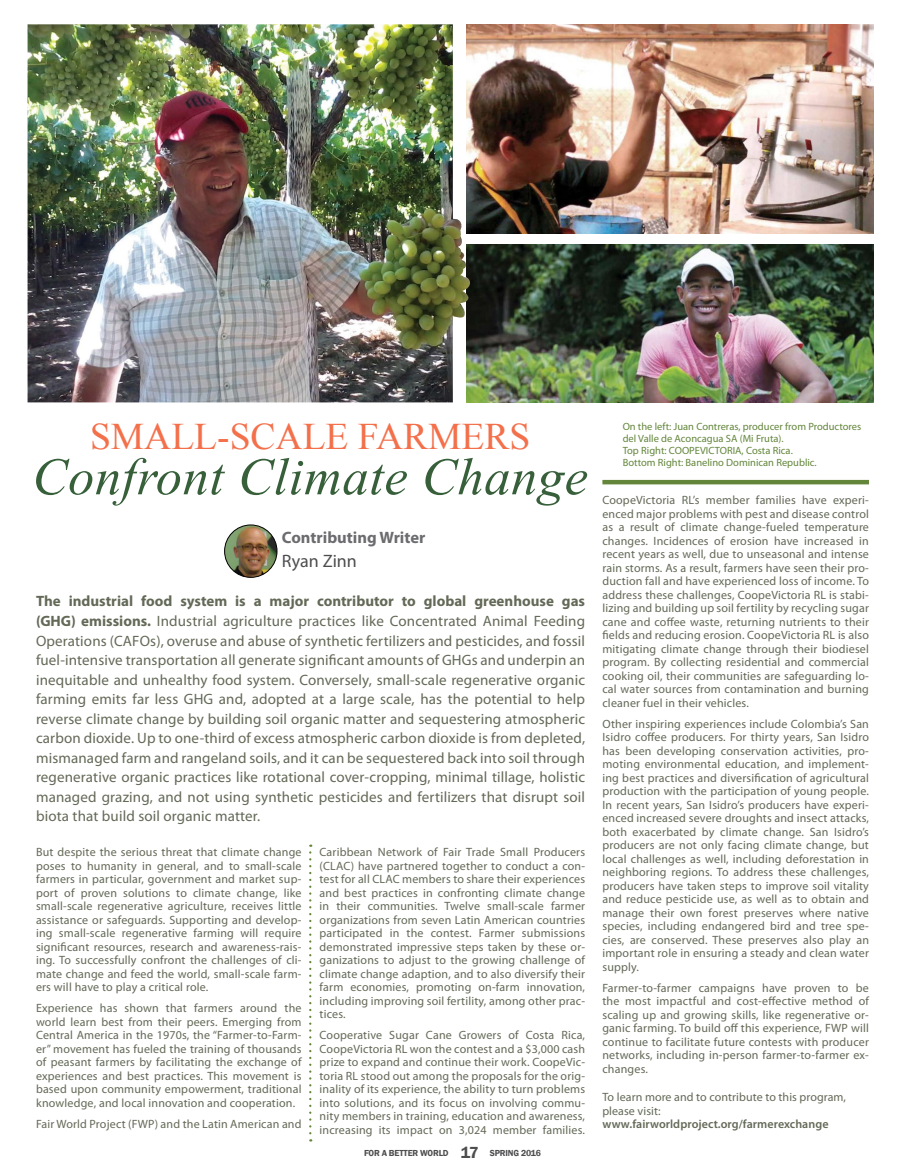
<style>
.page{position:relative;width:905px;height:1175px;background:#fff}
.page>*{position:absolute;margin:0;border:0;box-sizing:border-box;transform-origin:0 0}
.t1{font:italic 52.5px "Times New Roman";letter-spacing:.01em;color:#37603a}
.t2{font:37.5px "Times New Roman";color:#f3704b}
.t3{font:18px "Myriad Pro";color:#4d4d4f}
.t4{font:700 16.5px "Myriad Pro";color:#6b6c6f}
.t5{font:15px/19.5px "Myriad Pro";letter-spacing:.01em;color:#636957;text-align:justify}
.t6{font:12px/13.5px "Myriad Pro";letter-spacing:.015em;color:#636957;text-align:justify}
.t7{font:600 12px "Myriad Pro";letter-spacing:.005em;color:#636957}
.t8{font:10.5px/12px "Myriad Pro";color:#63863b}
.t9{font:600 9px "Franklin Gothic";letter-spacing:-.02em;color:#4d4d4f}
.s1{font-weight:700}
.s2{font-size:16.5px}
</style>
<div class="page">
<img style="left:224px;top:525px;width:53px;height:52px;border-radius:26px">
<div style="left:224px;top:524px;width:53px;height:54px;border:1px solid #000;border-radius:50%"></div>
<img style="left:470px;top:245px;width:403px;height:157px">
<img style="left:470px;top:24px;width:403px;height:210px">
<img style="left:28px;top:24px;width:442px;height:378px">
<hr style="left:602px;top:480px;width:266px;height:4px;background:#63863b">
<svg style="left:309px;top:852px;width:2px;height:289px"></svg>
<h2 class="t2" style="left:90px;top:411px;width:441px">SMALL-SCALE FARMERS</h2>
<h1 class="t1" style="left:33px;top:440px;width:557px">Confront Climate Change</h1>
<h3 class="t4" style="left:282px;top:526px;width:145px">Contributing Writer</h3>
<h3 class="t3" style="left:282px;top:550px;width:76px">Ryan Zinn</h3>
<p class="t5" style="left:36px;top:591px;width:550px"><span class="s1">The industrial food system is a major contributor to global greenhouse gas (GHG) emissions.</span> Industrial agriculture practices like Concentrated Animal Feeding Operations (CAFOs), overuse and abuse of synthetic fertilizers and pesticides, and fossil fuel-intensive transportation all generate significant amounts of GHGs and underpin an inequitable and unhealthy food system. Conversely, small-scale regenerative organic farming emits far less GHG and, adopted at a large scale, has the potential to help reverse climate change by building soil organic matter and sequestering atmospheric carbon dioxide. Up to one-third of excess atmospheric carbon dioxide is from depleted, mismanaged farm and rangeland soils, and it can be sequestered back into soil through regenerative organic practices like rotational cover-cropping, minimal tillage, holistic managed grazing, and not using synthetic pesticides and fertilizers that disrupt soil biota that build soil organic matter.</p>
<p class="t6" style="left:36px;top:845px;width:267px">But despite the serious threat that climate change poses to humanity in general, and to small-scale farmers in particular, government and market sup&shy;port of proven solutions to climate change, like small-scale regenerative agriculture, receives little assistance or safeguards. Supporting and develop&shy;ing small-scale regenerative farming will require significant resources, research and awareness-rais&shy;ing. To successfully confront the challenges of cli&shy;mate change and feed the world, small-scale farm&shy;ers will have to play a critical role.</p>
<p class="t6" style="left:36px;top:1001px;width:267px">Experience has shown that farmers around the world learn best from their peers. Emerging from Central America in the 1970s, the “Farmer-to-Farm&shy;er” movement has fueled the training of thousands of peasant farmers by facilitating the exchange of experiences and best practices. This movement is based upon community empowerment, traditional knowledge, and local innovation and cooperation.</p>
<p class="t6" style="left:36px;top:1117px;width:267px">Fair World Project (FWP) and the Latin American and</p>
<p class="t6" style="left:319px;top:845px;width:267px">Caribbean Network of Fair Trade Small Producers (CLAC) have partnered together to conduct a con&shy;test for all CLAC members to share their experiences and best practices in confronting climate change in their communities. Twelve small-scale farmer organizations from seven Latin American countries participated in the contest. Farmer submissions demonstrated impressive steps taken by these or&shy;ganizations to adjust to the growing challenge of climate change adaption, and to also diversify their farm economies, promoting on-farm innovation, including improving soil fertility, among other prac&shy;tices.</p>
<p class="t6" style="left:319px;top:1028px;width:267px">Cooperative Sugar Cane Growers of Costa Rica, CoopeVictoria RL won the contest and a $3,000 cash prize to expand and continue their work. CoopeVic&shy;toria RL stood out among the proposals for the orig&shy;inality of its experience, the ability to turn problems into solutions, and its focus on involving commu&shy;nity members in training, education and awareness, increasing its impact on 3,024 member families.</p>
<p class="t9" style="left:364px;top:1147px;width:178px">FOR A BETTER WORLD <span class="s2">17</span> SPRING 2016</p>
<p class="t8" style="left:622px;top:420px;width:240px">On the left: Juan Contreras, producer from Productores del Valle de Aconcagua SA (Mi Fruta).<br>Top Right: COOPEVICTORIA, Costa Rica.<br>Bottom Right: Banelino Dominican Republic.</p>
<p class="t6" style="left:602px;top:493px;width:268px">CoopeVictoria RL’s member families have experi&shy;enced major problems with pest and disease control as a result of climate change-fueled temperature changes. Incidences of erosion have increased in recent years as well, due to unseasonal and intense rain storms. As a result, farmers have seen their pro&shy;duction fall and have experienced loss of income. To address these challenges, CoopeVictoria RL is stabi&shy;lizing and building up soil fertility by recycling sugar cane and coffee waste, returning nutrients to their fields and reducing erosion. CoopeVictoria RL is also mitigating climate change through their biodiesel program. By collecting residential and commercial cooking oil, their communities are safeguarding lo&shy;cal water sources from contamination and burning cleaner fuel in their vehicles.</p>
<p class="t6" style="left:602px;top:716px;width:268px">Other inspiring experiences include Colombia’s San Isidro coffee producers. For thirty years, San Isidro has been developing conservation activities, pro&shy;moting environmental education, and implement&shy;ing best practices and diversification of agricultural production with the participation of young people.<br>In recent years, San Isidro’s producers have experi&shy;enced increased severe droughts and insect attacks, both exacerbated by climate change. San Isidro’s producers are not only facing climate change, but local challenges as well, including deforestation in neighboring regions. To address these challenges, producers have taken steps to improve soil vitality and reduce pesticide use, as well as to obtain and manage their own forest preserves where native species, including endangered bird and tree spe&shy;cies, are conserved. These preserves also play an important role in ensuring a steady and clean water supply.</p>
<p class="t6" style="left:602px;top:980px;width:268px">Farmer-to-farmer campaigns have proven to be the most impactful and cost-effective method of scaling up and growing skills, like regenerative or&shy;ganic farming. To build off this experience, FWP will continue to facilitate future contests with producer networks, including in-person farmer-to-farmer ex&shy;changes.</p>
<p class="t6" style="left:602px;top:1090px;width:245px">To learn more and to contribute to this program, please visit:</p>
<p class="t7" style="left:602px;top:1116px;width:227px">www.fairworldproject.org/farmerexchange</p>
</div>
